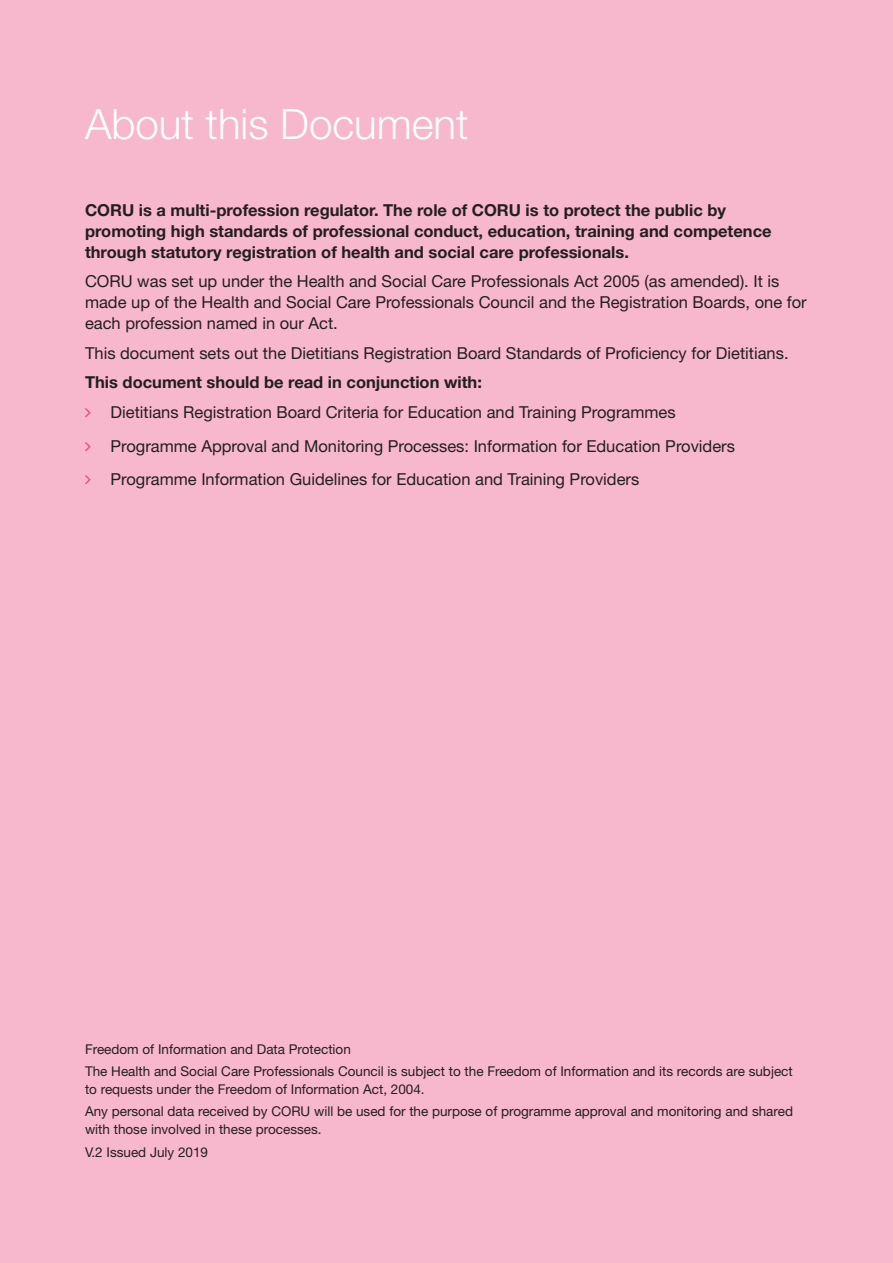
<style>
.page{position:relative;width:893px;height:1263px;background:#f7b7cc}
.page>*{position:absolute;margin:0;border:0;box-sizing:border-box;transform-origin:0 0}
.t1{font:300 42px "Helvetica Neue";color:#fff}
.BODY{font:16.5px/21px "Helvetica Neue";color:#231f20}
.BODY-2{font:700 16.5px/21px "Helvetica Neue";color:#231f20}
.Data_Protection{font:13.5px/18px "Helvetica Neue";color:#231f20}
</style>
<div class="page">
<h1 class="t1" style="left:85px;top:99px;width:385px">About this Document</h1>
<p class="BODY-2" style="left:85px;top:199px;width:688px">CORU is a multi-profession regulator. The role of CORU is to protect the public by promoting high standards of professional conduct, education, training and competence through statutory registration of health and social care professionals.</p>
<p class="BODY" style="left:85px;top:271px;width:723px">CORU was set up under the Health and Social Care Professionals Act 2005 (as amended). It is made up of the Health and Social Care Professionals Council and the Registration Boards, one for each profession named in our Act.</p>
<p class="BODY" style="left:85px;top:342px;width:705px">This document sets out the Dietitians Registration Board Standards of Proficiency for Dietitians.</p>
<p class="BODY-2" style="left:85px;top:371px;width:398px">This document should be read in conjunction with:</p>
<p class="BODY" style="left:111px;top:401px;width:567px">Dietitians Registration Board Criteria for Education and Training Programmes</p>
<p class="BODY" style="left:111px;top:435px;width:626px">Programme Approval and Monitoring Processes: Information for Education Providers</p>
<p class="BODY" style="left:111px;top:469px;width:530px">Programme Information Guidelines for Education and Training Providers</p>
<p class="Data_Protection" style="left:85px;top:1040px;width:267px">Freedom of Information and Data Protection</p>
<p class="Data_Protection" style="left:85px;top:1062px;width:709px">The Health and Social Care Professionals Council is subject to the Freedom of Information and its records are subject to requests under the Freedom of Information Act, 2004.</p>
<p class="Data_Protection" style="left:85px;top:1102px;width:709px">Any personal data received by CORU will be used for the purpose of programme approval and monitoring and shared with those involved in these processes.</p>
<p class="Data_Protection" style="left:85px;top:1143px;width:125px">V.2 Issued July 2019</p>
</div>
